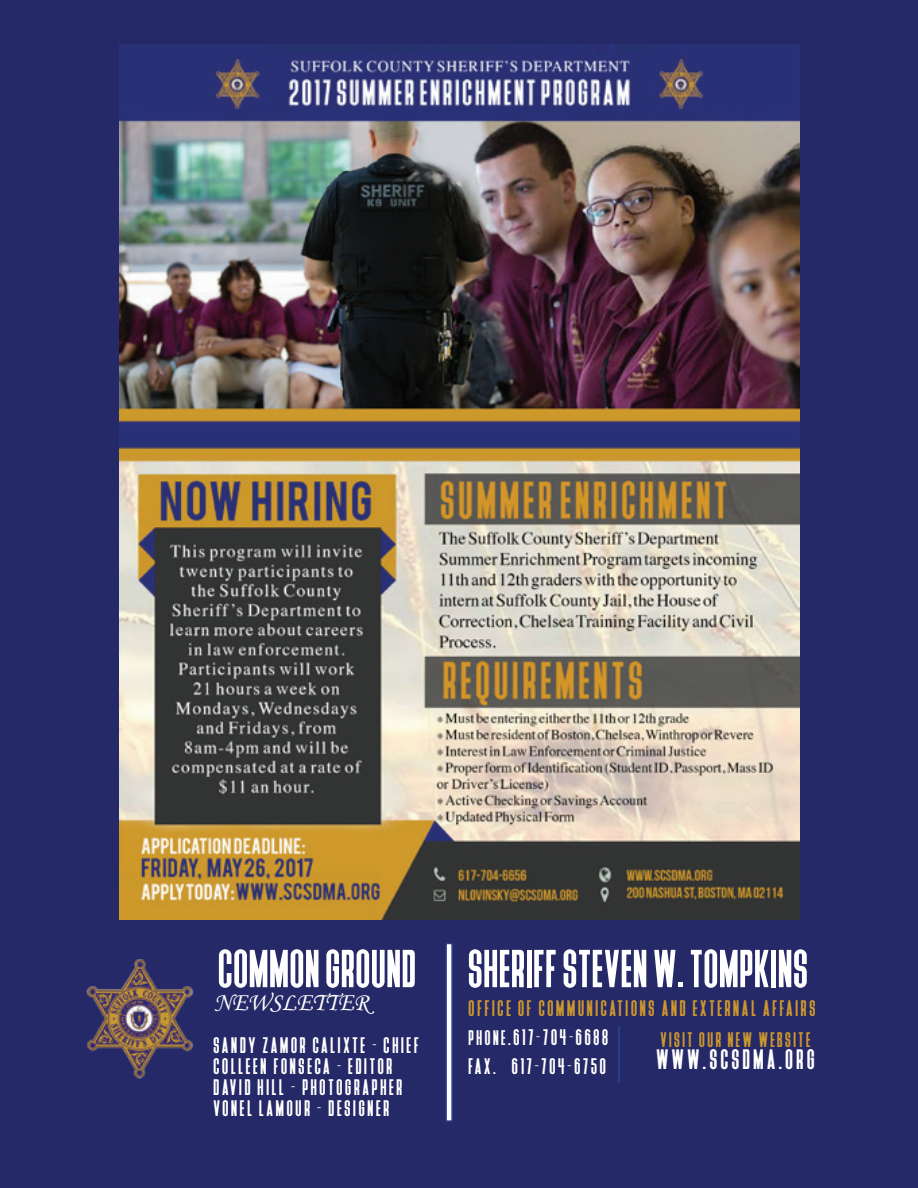
<style>
.page{position:relative;width:918px;height:1188px;background:#fff}
.page>*{position:absolute;margin:0;border:0;box-sizing:border-box;transform-origin:0 0}
.t1{font:57px "Deutschlander";letter-spacing:.025em;color:#fff}
.t2{font:30px "Deutschlander";letter-spacing:.12em;color:#fff}
.t3{font:25.5px "Monotype Corsiva";color:#fff}
.t4{font:24px/21px "Deutschlander";letter-spacing:.12em;color:#fff}
.t5{font:24px/28.8px "Deutschlander";letter-spacing:.12em;color:#cc972c}
.t6{font:22.5px "Deutschlander";letter-spacing:.12em;color:#cc972c}
.s1{font-size:22.5px;color:#fff}
.s2{color:#fff}
</style>
<div class="page">
<img style="left:0;top:0;width:918px;height:1188px">
<img style="left:75px;top:952px;width:124px;height:135px">
<svg style="left:445px;top:943px;width:8px;height:179px"></svg>
<div style="left:618px;top:1026px;width:2px;height:57px;border:2px solid #253f8e"></div>
<h1 class="t1" style="left:219px;top:939px;width:199px">COMMON GROUND</h1>
<p class="t3" style="left:214px;top:986px;width:157px">NEWSLETTER</p>
<p class="t4" style="left:214px;top:1035px;width:207px">SANDY ZAMOR CALIXTE - CHIEF<br>COLLEEN FONSECA - EDITOR<br>DAVID HILL - PHOTOGRAPHER<br>VONEL LAMOUR - DESIGNER</p>
<p class="t6" style="left:661px;top:1028px;width:151px">VISIT OUR NEW WEBSITE</p>
<h1 class="t1" style="left:469px;top:939px;width:341px">SHERIFF STEVEN W. TOMPKINS</h1>
<p class="t5" style="left:469px;top:994px;width:348px">OFFICE OF COMMUNICATIONS AND EXTERNAL AFFAIRS<br><span class="s1">PHONE</span><span class="s2">.617-704-6688<br>FAX. 617-704-6750</span></p>
<p class="t2" style="left:657px;top:1044px;width:160px">WWW.SCSDMA.ORG</p>
</div>
